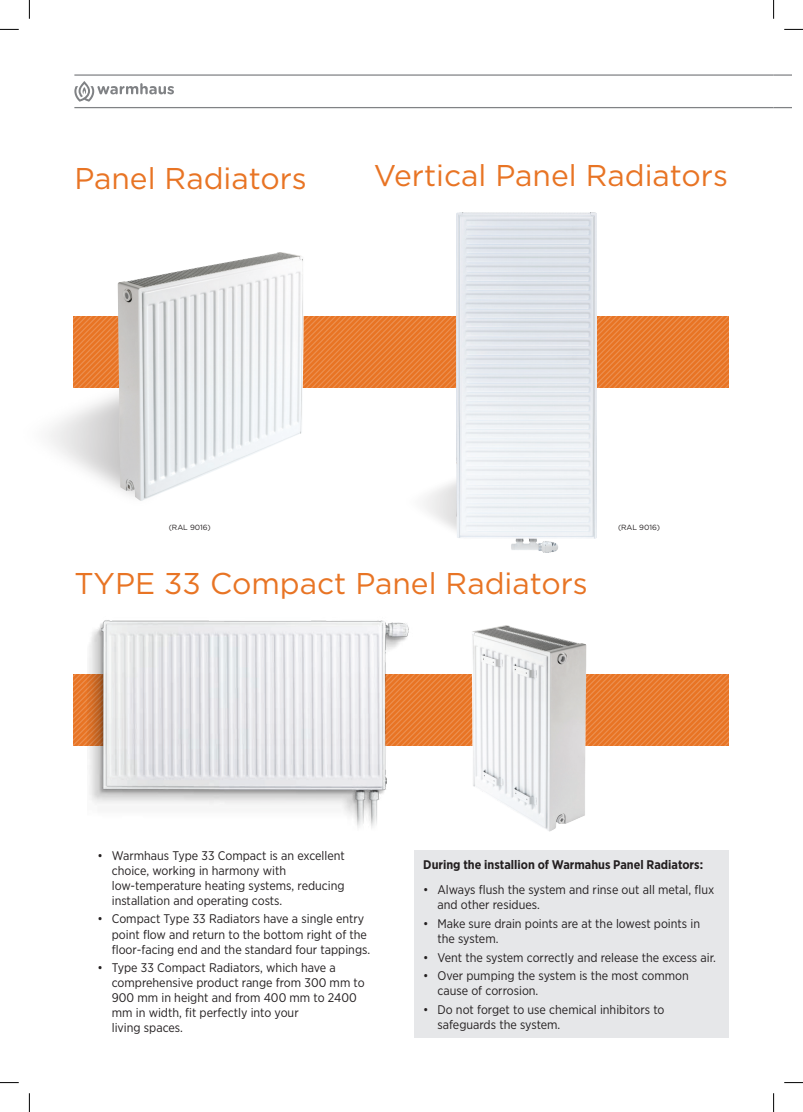
<style>
.page{position:relative;width:803px;height:1112px;background:#fff}
.page>*{position:absolute;margin:0;border:0;box-sizing:border-box;transform-origin:0 0}
.t1{font:30px "Gotham";color:#e87424}
.t2{font:12.5px/15px "Gotham Narrow";color:#231f20}
.t3{font:700 12.5px "Gotham Narrow";color:#231f20}
.t4{font:7.5px "Gotham";letter-spacing:-.005em;color:#231f20}
</style>
<div class="page">
<svg style="left:597px;top:316px;width:131px;height:72px;background:#e97c31"></svg>
<svg style="left:304px;top:316px;width:152px;height:72px;background:#e97c31"></svg>
<svg style="left:616px;top:674px;width:112px;height:71px;background:#e97c31"></svg>
<svg style="left:73px;top:674px;width:364px;height:71px;background:#e97c31"></svg>
<img style="left:49px;top:316px;width:94px;height:185px">
<img style="left:118px;top:252px;width:186px;height:248px">
<hr style="left:74px;top:74px;width:699px;height:2px;background:#808285">
<svg style="left:773px;top:74px;width:18px;height:2px"></svg>
<hr style="left:74px;top:107px;width:699px;height:1px;background:#808285">
<svg style="left:773px;top:107px;width:18px;height:1px"></svg>
<svg style="left:74px;top:81px;width:100px;height:21px"></svg>
<img style="left:456px;top:212px;width:141px;height:340px">
<img style="left:87px;top:620px;width:330px;height:208px">
<img style="left:437px;top:625px;width:179px;height:207px">
<div style="left:414px;top:849px;width:314px;height:188px;background:#e6e7e9"></div>
<svg style="left:0;top:29px;width:19px;height:1px"></svg>
<svg style="left:784px;top:29px;width:19px;height:1px"></svg>
<svg style="left:0;top:1082px;width:19px;height:1px"></svg>
<svg style="left:784px;top:1082px;width:19px;height:1px"></svg>
<svg style="left:29px;top:0;width:1px;height:19px"></svg>
<svg style="left:29px;top:1093px;width:1px;height:18px"></svg>
<svg style="left:773px;top:0;width:1px;height:19px"></svg>
<svg style="left:773px;top:1093px;width:1px;height:18px"></svg>
<h1 class="t1" style="left:74px;top:159px;width:234px">Panel Radiators</h1>
<h1 class="t1" style="left:374px;top:156px;width:356px">Vertical Panel Radiators</h1>
<p class="t4" style="left:169px;top:522px;width:44px">(RAL 9016)</p>
<p class="t4" style="left:618px;top:522px;width:44px">(RAL 9016)</p>
<h1 class="t1" style="left:74px;top:564px;width:515px">TYPE 33 Compact Panel Radiators</h1>
<p class="t2" style="left:112px;top:847px;width:234px;text-indent:-14px">• Warmhaus Type 33 Compact is an excellent choice, working in harmony with low-temperature heating systems, reducing installation and operating costs.</p>
<p class="t2" style="left:112px;top:911px;width:260px;text-indent:-14px">• Compact Type 33 Radiators have a single entry point flow and return to the bottom right of the floor-facing end and the standard four tappings.</p>
<p class="t2" style="left:112px;top:959px;width:254px;text-indent:-14px">• Type 33 Compact Radiators, which have a comprehensive product range from 300 mm to 900 mm in height and from 400 mm to 2400 mm in width, fit perfectly into your<br>living spaces.</p>
<p class="t3" style="left:423px;top:856px;width:281px">During the installion of Warmahus Panel Radiators:</p>
<p class="t2" style="left:437px;top:882px;width:278px;text-indent:-14px">• Always flush the system and rinse out all metal, flux and other residues.</p>
<p class="t2" style="left:437px;top:915px;width:264px;text-indent:-14px">• Make sure drain points are at the lowest points in the system.</p>
<p class="t2" style="left:423px;top:949px;width:294px">• Vent the system correctly and release the excess air.</p>
<p class="t2" style="left:437px;top:967px;width:253px;text-indent:-14px">• Over pumping the system is the most common cause of corrosion.</p>
<p class="t2" style="left:437px;top:1001px;width:229px;text-indent:-14px">• Do not forget to use chemical inhibitors to safeguards the system.</p>
</div>
